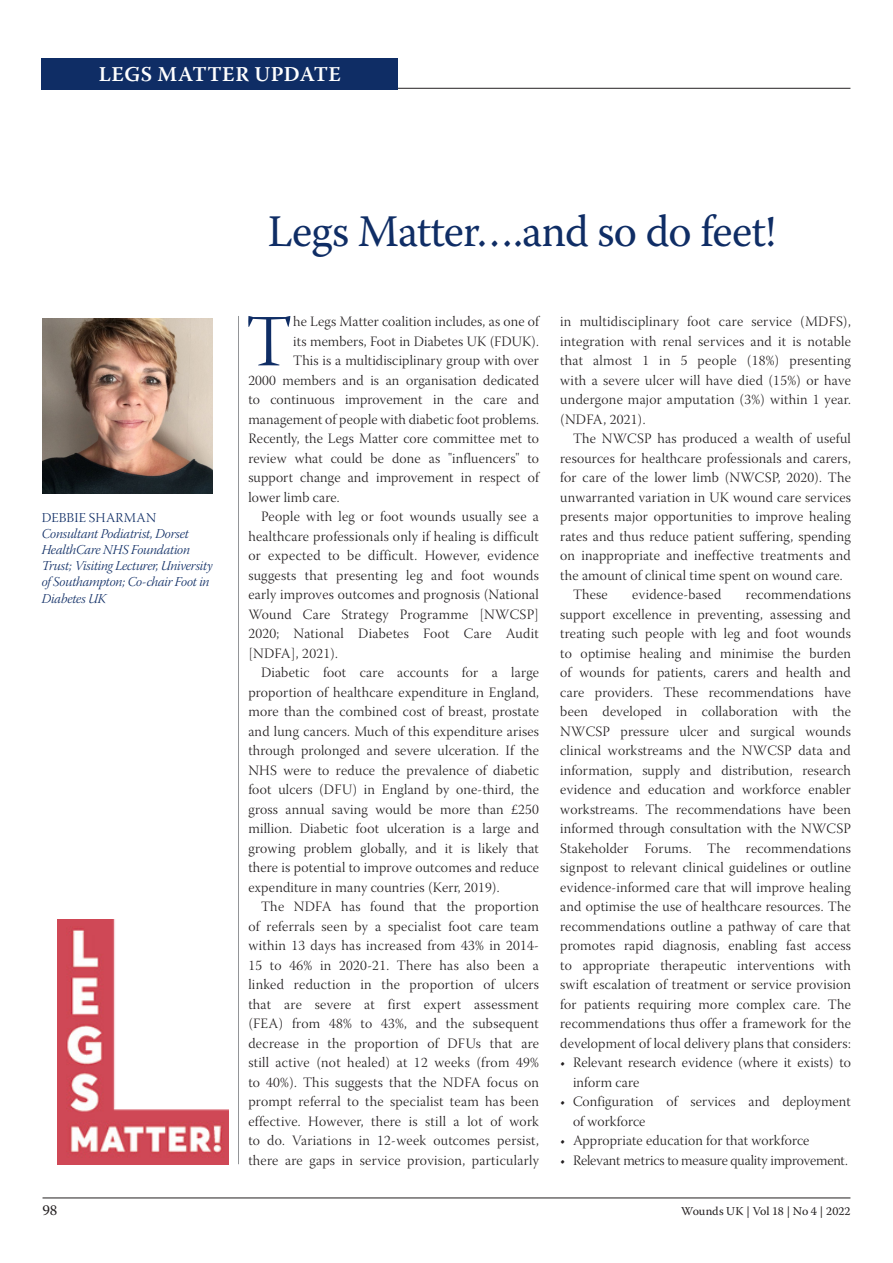
<style>
.page{position:relative;width:893px;height:1263px;background:#fff}
.page>*{position:absolute;margin:0;border:0;box-sizing:border-box;transform-origin:0 0}
.First_paragraph{font:73.35px "Warnock Pro Light Subh";color:#0f2d65}
.Article_title{font:45px "Warnock Pro";letter-spacing:-.02em;color:#0f2d65}
.t1{font:600 21px "Warnock Pro";letter-spacing:.02em;color:#fff}
.t2{font:15px "Warnock Pro";color:#231f20}
.Paragraph_indented{font:14.25px/19.5px "Warnock Pro Light Subh";letter-spacing:.015em;color:#231f20;text-align:justify}
.First_paragraph-2{font:14.25px "Warnock Pro Light Subh";letter-spacing:.01em;color:#231f20}
.Paragraph_indented-2{font:14.25px "Warnock Pro Light Subh";letter-spacing:-.01em;color:#231f20}
.Author_s_details_ED{font:13.5px "Warnock Pro Light It Subh";letter-spacing:-.015em;color:#0f2d65}
.Author_s_details_nam{font:13.5px "Warnock Pro Light Subh";letter-spacing:.01em;color:#0f2d65}
.t3{font:12px "Warnock Pro";letter-spacing:-.005em;color:#231f20}
</style>
<div class="page">
<hr style="left:43px;top:1197px;width:807px;height:1px;background:#231f20">
<hr style="left:43px;top:88px;width:807px;height:1px;background:#231f20">
<div style="left:42px;top:58px;width:356px;height:31px;background:#0f2d65"></div>
<hr style="left:238px;top:316px;width:1px;height:848px;background:#939598">
<img style="left:43px;top:318px;width:170px;height:176px">
<img style="left:57px;top:919px;width:171px;height:245px">
<h3 class="t1" style="left:99px;top:62px;width:244px">LEGS MATTER UPDATE</h3>
<p class="Author_s_details_nam" style="left:42px;top:510px;width:116px">DEBBIE SHARMAN</p>
<p class="Author_s_details_ED" style="left:42px;top:526px;width:149px">Consultant Podiatrist, Dorset</p>
<p class="Author_s_details_ED" style="left:42px;top:542px;width:150px">HealthCare NHS Foundation</p>
<p class="Author_s_details_ED" style="left:42px;top:558px;width:172px">Trust; Visiting Lecturer, University</p>
<p class="Author_s_details_ED" style="left:42px;top:574px;width:169px">of Southampton; Co-chair Foot in</p>
<p class="Author_s_details_ED" style="left:42px;top:591px;width:66px">Diabetes UK</p>
<p class="Article_title" style="left:268px;top:204px;width:509px">Legs Matter….and so do feet!</p>
<p class="First_paragraph" style="left:246px;top:302px;width:48px">T</p>
<p class="First_paragraph-2" style="left:293px;top:314px;width:247px">he Legs Matter coalition includes, as one of</p>
<p class="First_paragraph-2" style="left:293px;top:333px;width:247px">its members, Foot in Diabetes UK (FDUK).</p>
<p class="First_paragraph-2" style="left:293px;top:353px;width:247px">This is a multidisciplinary group with over</p>
<p class="First_paragraph-2" style="left:248px;top:372px;width:292px">2000 members and is an organisation dedicated</p>
<p class="First_paragraph-2" style="left:248px;top:392px;width:292px">to continuous improvement in the care and</p>
<p class="First_paragraph-2" style="left:248px;top:411px;width:292px">management of people with diabetic foot problems.</p>
<p class="First_paragraph-2" style="left:248px;top:431px;width:292px">Recently, the Legs Matter core committee met to</p>
<p class="First_paragraph-2" style="left:248px;top:450px;width:292px">review what could be done as "influencers" to</p>
<p class="First_paragraph-2" style="left:248px;top:470px;width:292px">support change and improvement in respect of</p>
<p class="First_paragraph-2" style="left:248px;top:489px;width:93px">lower limb care.</p>
<p class="Paragraph_indented" style="left:248px;top:509px;width:292px;text-indent:13px">People with leg or foot wounds usually see a healthcare professionals only if healing is difficult or expected to be difficult. However, evidence suggests that presenting leg and foot wounds early improves outcomes and prognosis (National Wound Care Strategy Programme [NWCSP] 2020; National Diabetes Foot Care Audit [NDFA], 2021).</p>
<p class="Paragraph_indented" style="left:248px;top:665px;width:292px;text-indent:13px">Diabetic foot care accounts for a large proportion of healthcare expenditure in England, more than the combined cost of breast, prostate and lung cancers. Much of this expenditure arises through prolonged and severe ulceration. If the NHS were to reduce the prevalence of diabetic foot ulcers (DFU) in England by one-third, the gross annual saving would be more than £250 million. Diabetic foot ulceration is a large and growing problem globally, and it is likely that there is potential to improve outcomes and reduce expenditure in many countries (Kerr, 2019).</p>
<p class="Paragraph_indented" style="left:248px;top:899px;width:292px;text-indent:13px">The NDFA has found that the proportion of referrals seen by a specialist foot care team within 13 days has increased from 43% in 2014- 15 to 46% in 2020-21. There has also been a linked reduction in the proportion of ulcers that are severe at first expert assessment (FEA) from 48% to 43%, and the subsequent decrease in the proportion of DFUs that are still active (not healed) at 12 weeks (from 49% to 40%). This suggests that the NDFA focus on prompt referral to the specialist team has been effective. However, there is still a lot of work to do. Variations in 12-week outcomes persist, there are gaps in service provision, particularly</p>
<p class="Paragraph_indented" style="left:560px;top:314px;width:292px">in multidisciplinary foot care service (MDFS), integration with renal services and it is notable that almost 1 in 5 people (18%) presenting with a severe ulcer will have died (15%) or have undergone major amputation (3%) within 1 year. (NDFA, 2021).</p>
<p class="Paragraph_indented" style="left:560px;top:431px;width:292px;text-indent:13px">The NWCSP has produced a wealth of useful resources for healthcare professionals and carers, for care of the lower limb (NWCSP, 2020). The unwarranted variation in UK wound care services presents major opportunities to improve healing rates and thus reduce patient suffering, spending on inappropriate and ineffective treatments and the amount of clinical time spent on wound care.</p>
<p class="Paragraph_indented" style="left:573px;top:587px;width:36px">These</p>
<p class="Paragraph_indented" style="left:632px;top:587px;width:91px">evidence-based</p>
<p class="Paragraph_indented" style="left:560px;top:587px;width:292px;text-indent:186px">recommendations support excellence in preventing, assessing and treating such people with leg and foot wounds to optimise healing and minimise the burden of wounds for patients, carers and health and care providers. These recommendations have been developed in collaboration with the NWCSP pressure ulcer and surgical wounds clinical workstreams and the NWCSP data and information, supply and distribution, research evidence and education and workforce enabler workstreams. The recommendations have been informed through consultation with the NWCSP Stakeholder Forums. The recommendations signpost to relevant clinical guidelines or outline evidence-informed care that will improve healing and optimise the use of healthcare resources. The recommendations outline a pathway of care that promotes rapid diagnosis, enabling fast access to appropriate therapeutic interventions with swift escalation of treatment or service provision for patients requiring more complex care. The recommendations thus offer a framework for the development of local delivery plans that considers:</p>
<p class="Paragraph_indented" style="left:573px;top:1055px;width:279px;text-indent:-13px">• Relevant research evidence (where it exists) to inform care</p>
<p class="Paragraph_indented" style="left:573px;top:1094px;width:279px;text-indent:-13px">• Configuration of services and deployment of workforce</p>
<p class="Paragraph_indented" style="left:560px;top:1133px;width:251px">• Appropriate education for that workforce</p>
<p class="Paragraph_indented-2" style="left:560px;top:1152px;width:289px">• Relevant metrics to measure quality improvement.</p>
<p class="t2" style="left:43px;top:1201px;width:16px">98</p>
<p class="t3" style="left:681px;top:1204px;width:171px">Wounds UK | Vol 18 | No 4 | 2022</p>
</div>
